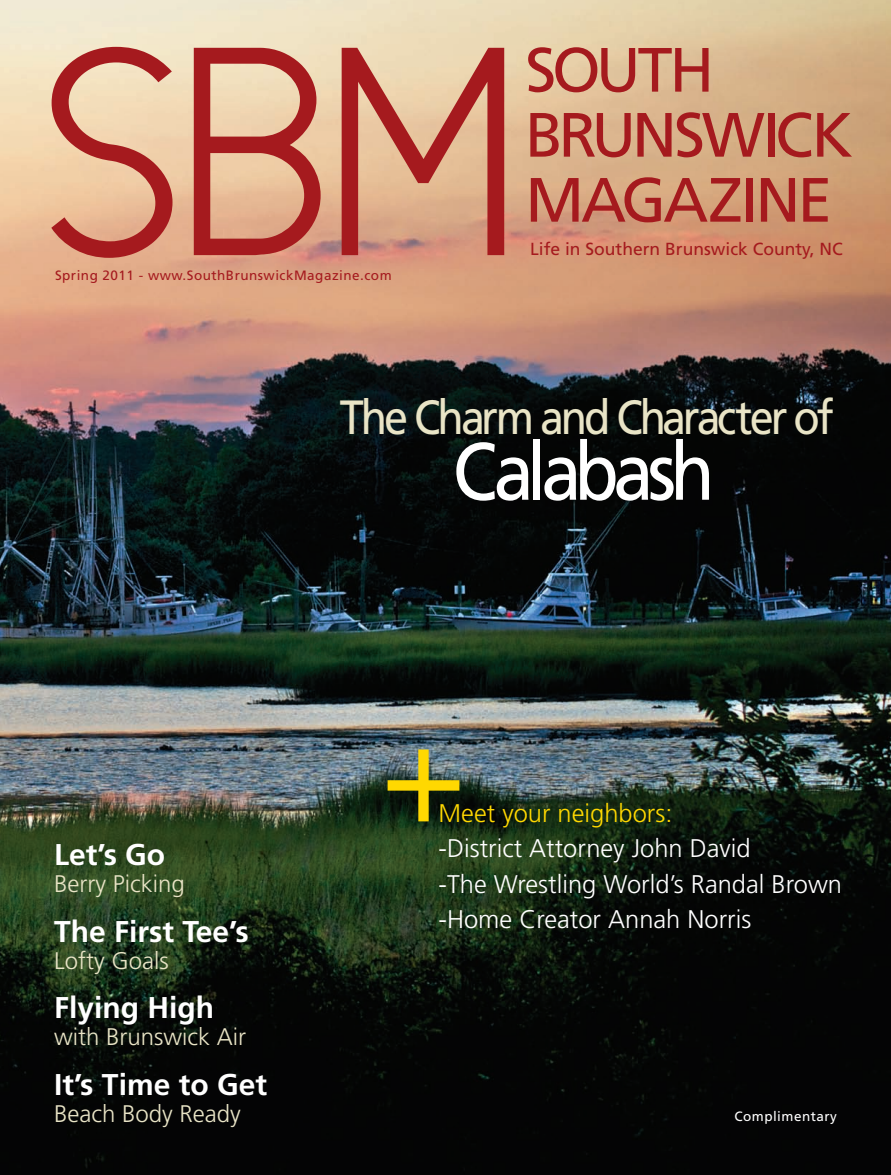
<style>
.page{position:relative;width:891px;height:1175px;background:#fff}
.page>*{position:absolute;margin:0;border:0;box-sizing:border-box;transform-origin:0 0}
.t1{font:300px "Cicle Semi";color:#a51a1e}
.t2{font:148.5px "Univers";color:#ffd801}
.t3{font:81px "Frutiger";letter-spacing:-.08em;color:#fff;scale:.9 1}
.t4{font:62.55px/64.9px "Frutiger";letter-spacing:-.05em;color:#a51a1e}
.t5{font:48px "Frutiger";letter-spacing:-.07em;color:#e9e4c6;scale:.9 1}
.t6{font:700 30px "Frutiger";color:#fff}
.t7{font:300 25.5px/35.2px "Frutiger";color:#fff}
.t8{font:300 25.5px "Frutiger";color:#ffd801}
.t9{font:300 24px "Frutiger";color:#e9e4c6}
.t10{font:17.55px "Frutiger";color:#a51a1e}
.t11{font:13.5px "Frutiger";letter-spacing:.035em;color:#a51a1e}
.t12{font:13.5px "Frutiger";letter-spacing:.035em;color:#fff}
</style>
<div class="page">
<img style="left:0;top:0;width:891px;height:1174px">
<h1 class="t1" style="left:40px;top:-4px;width:481px">SBM</h1>
<h3 class="t4" style="left:525px;top:37px;width:329px">SOUTH<br>BRUNSWICK<br>MAGAZINE</h3>
<p class="t10" style="left:530px;top:238px;width:314px">Life in Southern Brunswick County, NC</p>
<p class="t11" style="left:55px;top:267px;width:338px">Spring 2011 - www.SouthBrunswickMagazine.com</p>
<h3 class="t5" style="left:340px;top:388px;width:550px">The Charm and Character of</h3>
<p class="t6" style="left:54px;top:837px;width:113px">Let’s Go</p>
<p class="t9" style="left:54px;top:870px;width:132px">Berry Picking</p>
<p class="t6" style="left:54px;top:913px;width:196px">The First Tee’s</p>
<p class="t9" style="left:54px;top:946px;width:116px">Lofty Goals</p>
<p class="t6" style="left:54px;top:990px;width:162px">Flying High</p>
<p class="t9" style="left:54px;top:1023px;width:194px">with Brunswick Air</p>
<p class="t6" style="left:54px;top:1066px;width:214px">It’s Time to Get</p>
<p class="t9" style="left:54px;top:1099px;width:188px">Beach Body Ready</p>
<h3 class="t3" style="left:453px;top:424px;width:293px">Calabash</h3>
<h2 class="t2" style="left:380px;top:676px;width:88px">+</h2>
<p class="t8" style="left:439px;top:799px;width:235px">Meet your neighbors:</p>
<p class="t7" style="left:439px;top:830px;width:405px">-District Attorney John David<br>-The Wrestling World’s Randal Brown -Home Creator Annah Norris</p>
<p class="t12" style="left:734px;top:1108px;width:104px">Complimentary</p>
</div>
